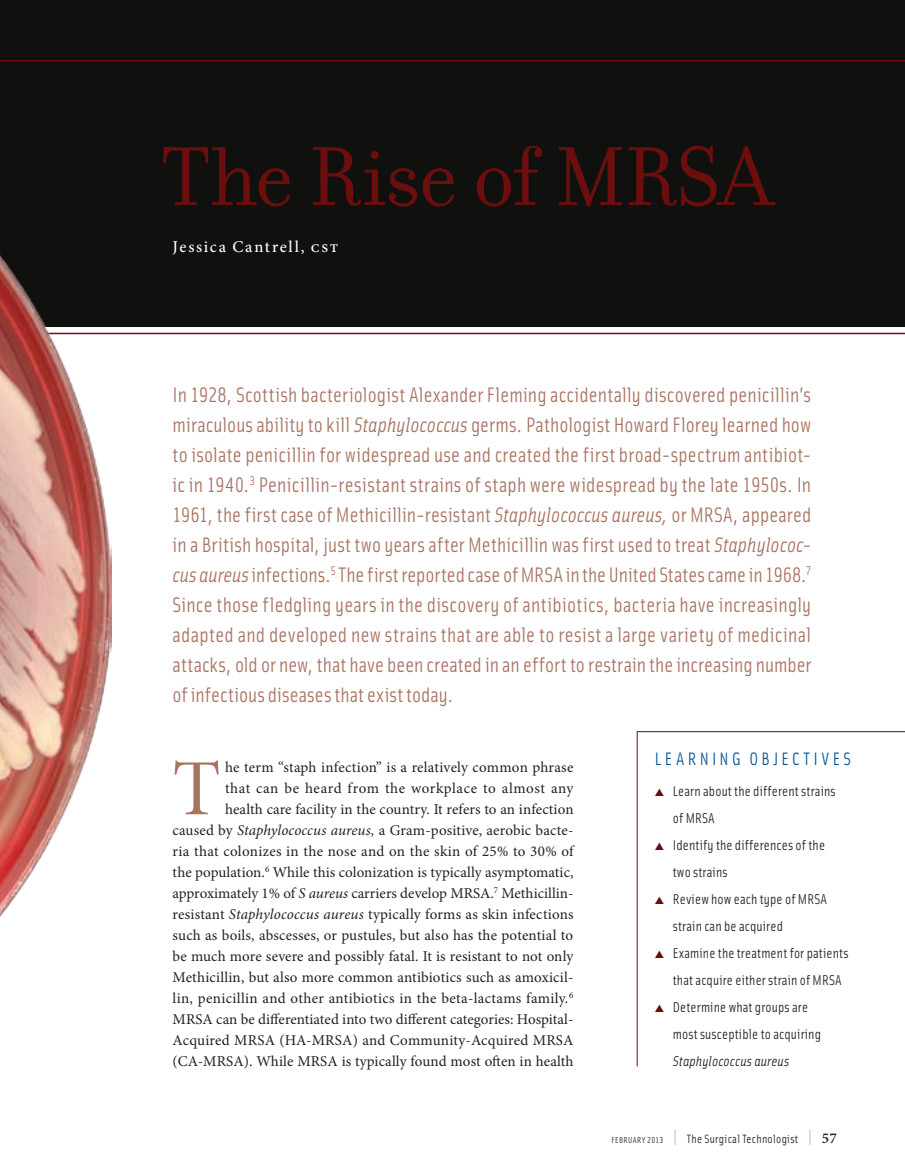
<style>
.page{position:relative;width:905px;height:1175px;background:#fff}
.page>*{position:absolute;margin:0;border:0;box-sizing:border-box;transform-origin:0 0}
.t1{font:90px "Filosofia";letter-spacing:-.015em;color:#6c0e0d}
.Text_1st{font:79.65px "Minion Pro Subh";color:#a97362}
.Text_intro{font:21px/30px "Solex Regular Lining";color:#a97362;text-align:justify}
.t2{font:18px "Solex";letter-spacing:.19em;color:#005294}
.Authors{font:500 16.5px "Minion Pro";letter-spacing:.1em;color:#fff}
.Text_1st-2{font:15px/21px "Minion Pro";letter-spacing:.005em;color:#231f20;text-align:right}
.t3{font:14.25px/27px "Solex Regular Lining";letter-spacing:.01em;color:#231f20}
.t4{font:12px "Solex";letter-spacing:.025em;color:#231f20}
.s1{font-style:italic}
.s2{color:#6c0e0d}
.s3{font-family:"Solex Regular Lining";font-size:8.7px}
.s4{font-family:"Solex Regular Lining";font-size:19.5px;color:#939598}
.s5{font-family:"Minion Pro";font-weight:600;font-size:15px}
</style>
<div class="page">
<div style="left:0;top:0;width:904px;height:326px;background:#10110f"></div>
<hr style="left:0;top:333px;width:904px;height:1px;background:#6c0e0d">
<hr style="left:0;top:60px;width:904px;height:2px;background:#6c0e0d">
<svg style="left:636px;top:731px;width:268px;height:336px"></svg>
<img style="left:0;top:61px;width:111px;height:856px">
<p class="t1" style="left:162px;top:127px;width:611px">The Rise of MRSA</p>
<p class="Authors" style="left:172px;top:235px;width:167px">Jessica Cantrell, cst</p>
<p class="Text_intro" style="left:172px;top:379px;width:640px">In 1928, Scottish bacteriologist Alexander Fleming accidentally discovered penicillin’s miraculous ability to kill <span class="s1">Staphylococcus</span> germs. Pathologist Howard Florey learned how to isolate penicillin for widespread use and created the first broad-spectrum antibiot&shy;ic in 1940.<sup>3</sup> Penicillin-resistant strains of staph were widespread by the late 1950s. In 1961, the first case of Methicillin-resistant <span class="s1">Staphylococcus aureus,</span> or MRSA, appeared in a British hospital, just two years after Methicillin was first used to treat <span class="s1">Staphylococ&shy;cus aureus</span> infections.<sup>5</sup> The first reported case of MRSA in the United States came in 1968.<sup>7<br></sup>Since those fledgling years in the discovery of antibiotics, bacteria have increasingly adapted and developed new strains that are able to resist a large variety of medicinal attacks, old or new, that have been created in an effort to restrain the increasing number of infectious diseases that exist today.</p>
<p class="Text_1st" style="left:172px;top:741px;width:49px">T</p>
<p class="Text_1st-2" style="left:172px;top:757px;width:404px">he term “staph infection” is a relatively common phrase<br>that can be heard from the workplace to almost any<br>health care facility in the country. It refers to an infection<br>caused by <span class="s1">Staphylococcus aureus,</span> a Gram-positive, aerobic bacte&shy;ria that colonizes in the nose and on the skin of 25% to 30% of the population.<sup>6</sup> While this colonization is typically asymptomatic, approximately 1% of <span class="s1">S aureus</span> carriers develop MRSA.<sup>7</sup> Methicillin&shy;resistant <span class="s1">Staphylococcus aureus</span> typically forms as skin infections such as boils, abscesses, or pustules, but also has the potential to be much more severe and possibly fatal. It is resistant to not only Methicillin, but also more common antibiotics such as amoxicil&shy;lin, penicillin and other antibiotics in the beta-lactams family.<sup>6<br></sup>MRSA can be differentiated into two different categories: Hospital-Acquired MRSA (HA-MRSA) and Community-Acquired MRSA (CA-MRSA). While MRSA is typically found most often in health</p>
<p class="t2" style="left:654px;top:747px;width:198px">LEARNING OBJECTIVES</p>
<p class="t3" style="left:672px;top:777px;width:164px;text-indent:-18px"><span class="s2">▲</span> Learn about the different strains of MRSA</p>
<p class="t3" style="left:672px;top:831px;width:154px;text-indent:-18px"><span class="s2">▲</span> Identify the differences of the two strains</p>
<p class="t3" style="left:672px;top:885px;width:156px;text-indent:-18px"><span class="s2">▲</span> Review how each type of MRSA strain can be acquired</p>
<p class="t3" style="left:672px;top:939px;width:177px;text-indent:-18px"><span class="s2">▲</span> Examine the treatment for patients that acquire either strain of MRSA</p>
<p class="t3" style="left:672px;top:993px;width:150px;text-indent:-18px"><span class="s2">▲</span> Determine what groups are most susceptible to acquiring<br><span class="s1">Staphylococcus aureus</span></p>
<p class="t4" style="left:611px;top:1130px;width:227px"><span class="s3">FEBRUARY 2013</span> <span class="s4">|</span> The Surgical Technologist <span class="s4">|</span> <span class="s5">57</span></p>
</div>
